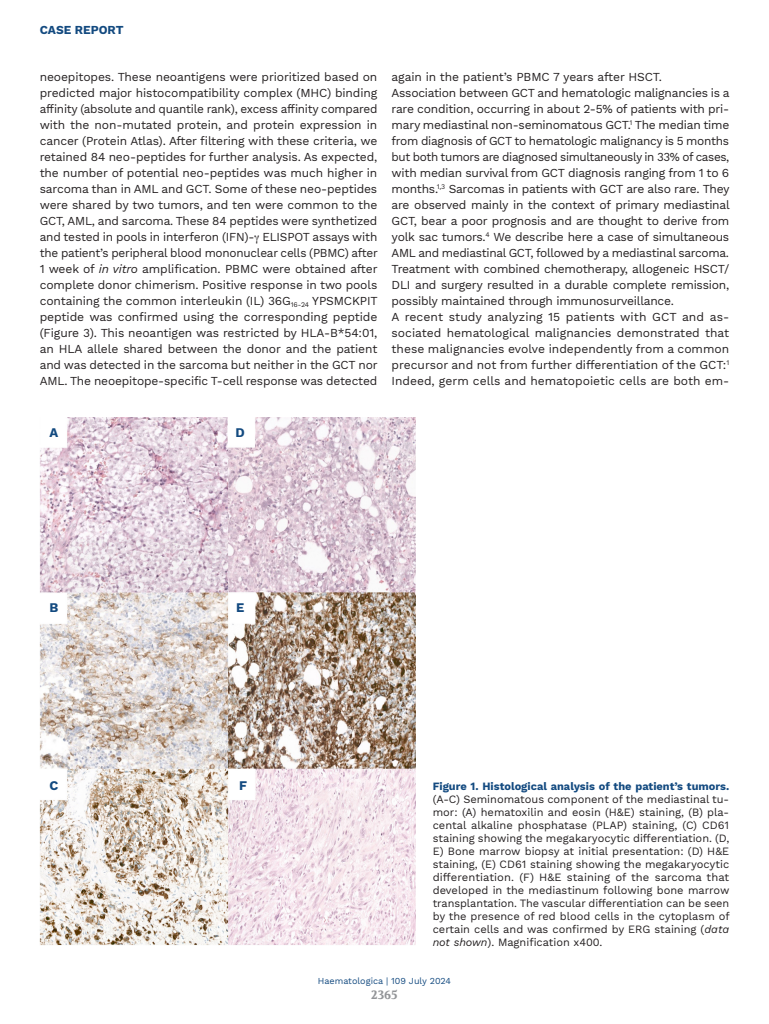
<style>
.page{position:relative;width:769px;height:1024px;background:#fff}
.page>*{position:absolute;margin:0;border:0;box-sizing:border-box;transform-origin:0 0}
.LETTERE_Figure{font:700 13px "Work Sans";color:#134a80}
.TESTO{font:12px/16px "Work Sans";letter-spacing:-.015em;color:#231f20;text-align:justify}
.t1{font:700 12px "Work Sans";color:#134a80}
.t2{font:700 12px "Volkhov";color:#939598}
.DIDA_Figura{font:11px/13px "Work Sans";color:#231f20;text-align:justify}
.t3{font:9px "Work Sans";color:#134a80}
.s1{font-style:italic}
.s2{font-weight:700;color:#134a80}
</style>
<div class="page">
<img style="left:40px;top:417px;width:375px;height:528px">
<p class="t1" style="left:40px;top:23px;width:85px">CASE REPORT</p>
<p class="TESTO" style="left:40px;top:70px;width:339px">neoepitopes. These neoantigens were prioritized based on predicted major histocompatibility complex (MHC) binding affinity (absolute and quantile rank), excess affinity compared with the non-mutated protein, and protein expression in cancer (Protein Atlas). After filtering with these criteria, we retained 84 neo-peptides for further analysis. As expected, the number of potential neo-peptides was much higher in sarcoma than in AML and GCT. Some of these neo-peptides were shared by two tumors, and ten were common to the GCT, AML, and sarcoma. These 84 peptides were synthetized and tested in pools in interferon (IFN)- ELISPOT assays with the patient’s peripheral blood mononuclear cells (PBMC) after 1 week of <span class="s1">in vitro</span> amplification. PBMC were obtained after complete donor chimerism. Positive response in two pools containing the common interleukin (IL) 36G<sub>16-24</sub> YPSMCKPIT peptide was confirmed using the corresponding peptide (Figure 3). This neoantigen was restricted by HLA-B*54:01, an HLA allele shared between the donor and the patient and was detected in the sarcoma but neither in the GCT nor AML. The neoepitope-specific T-cell response was detected</p>
<p class="TESTO" style="left:391px;top:70px;width:272px">again in the patient’s PBMC 7 years after HSCT.</p>
<p class="TESTO" style="left:391px;top:86px;width:339px">Association between GCT and hematologic malignancies is a rare condition, occurring in about 2-5% of patients with pri&shy;mary mediastinal non-seminomatous GCT.<sup>1</sup> The median time from diagnosis of GCT to hematologic malignancy is 5 months but both tumors are diagnosed simultaneously in 33% of cases, with median survival from GCT diagnosis ranging from 1 to 6 months.<sup>1,3</sup> Sarcomas in patients with GCT are also rare. They are observed mainly in the context of primary mediastinal GCT, bear a poor prognosis and are thought to derive from yolk sac tumors.<sup>4</sup> We describe here a case of simultaneous AML and mediastinal GCT, followed by a mediastinal sarcoma.<br>Treatment with combined chemotherapy, allogeneic HSCT/ DLI and surgery resulted in a durable complete remission, possibly maintained through immunosurveillance.</p>
<p class="TESTO" style="left:391px;top:310px;width:339px">A recent study analyzing 15 patients with GCT and as&shy;sociated hematological malignancies demonstrated that these malignancies evolve independently from a common precursor and not from further differentiation of the GCT:<sup>1<br></sup>Indeed, germ cells and hematopoietic cells are both em-</p>
<p class="LETTERE_Figure" style="left:50px;top:425px;width:10px">A</p>
<p class="LETTERE_Figure" style="left:235px;top:425px;width:11px">D</p>
<p class="LETTERE_Figure" style="left:49px;top:600px;width:10px">B</p>
<p class="LETTERE_Figure" style="left:236px;top:600px;width:10px">E</p>
<p class="LETTERE_Figure" style="left:49px;top:778px;width:10px">C</p>
<p class="LETTERE_Figure" style="left:239px;top:778px;width:9px">F</p>
<p class="DIDA_Figura" style="left:432px;top:779px;width:298px"><span class="s2">Figure 1. Histological analysis of the patient’s tumors. </span>(A-C) Seminomatous component of the mediastinal tu&shy;mor: (A) hematoxilin and eosin (H&amp;E) staining, (B) pla&shy;cental alkaline phosphatase (PLAP) staining, (C) CD61 staining showing the megakaryocytic differentiation. (D, E) Bone marrow biopsy at initial presentation: (D) H&amp;E staining, (E) CD61 staining showing the megakaryocytic differentiation. (F) H&amp;E staining of the sarcoma that developed in the mediastinum following bone marrow transplantation. The vascular differentiation can be seen by the presence of red blood cells in the cytoplasm of certain cells and was confirmed by ERG staining (<span class="s1">data not shown</span>). Magnification x400.</p>
<p class="t3" style="left:318px;top:975px;width:135px">Haematologica | 109 July 2024</p>
<p class="t2" style="left:371px;top:987px;width:28px">2365</p>
</div>
